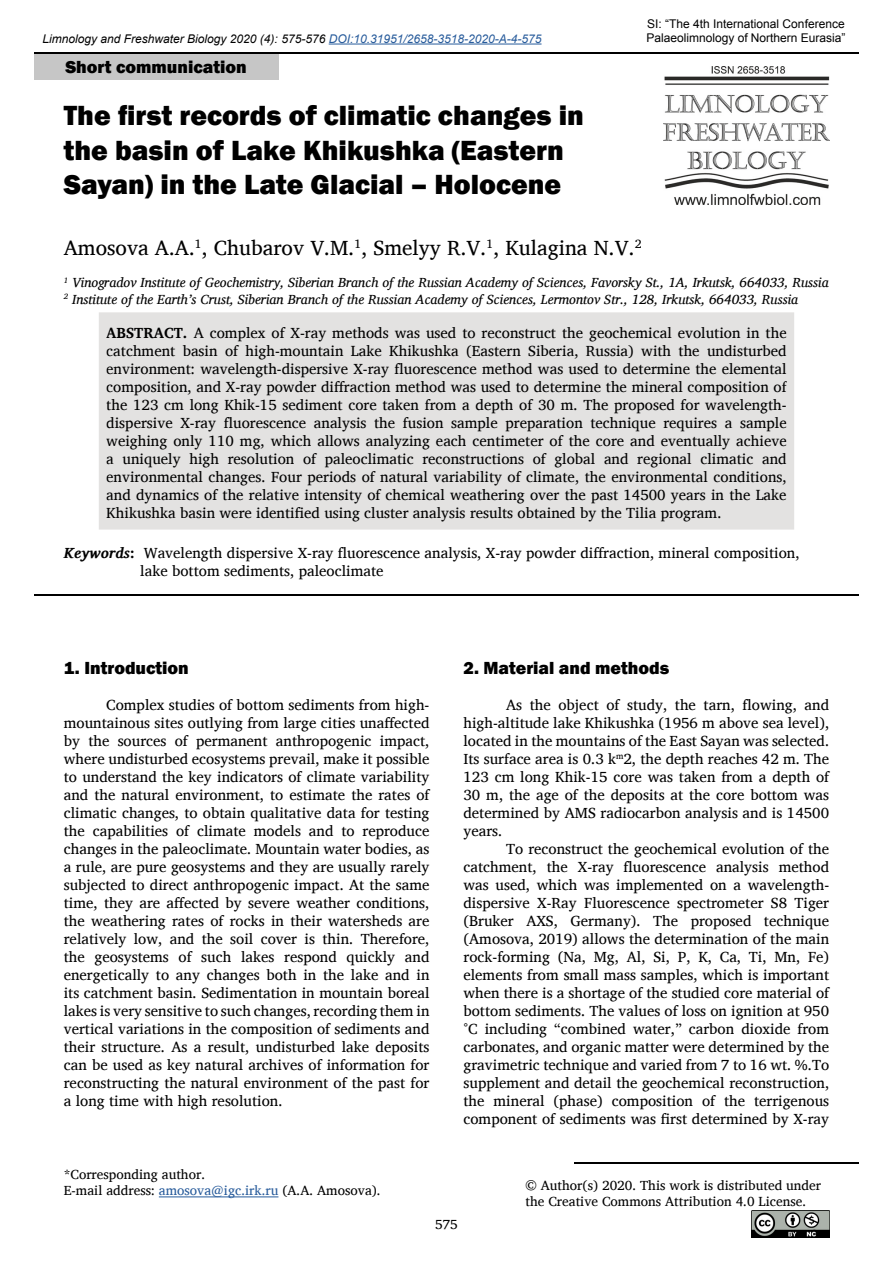
<style>
.page{position:relative;width:893px;height:1263px;background:#fff}
.page>*{position:absolute;margin:0;border:0;box-sizing:border-box;transform-origin:0 0}
.header_article{font:800 28.5px/34.2px "Franklin Gothic";color:#000}
.Autors{font:21px "Charis SIL";color:#000}
.t1{font:800 18px "Franklin Gothic";color:#000}
.Обычный{font:15px/18px "Charis SIL";color:#000;text-align:justify}
.body_regular{font:15px/18px "Charis SIL";color:#000}
.Instituts{font:italic 13.5px "Charis SIL";color:#000}
.small_regular{font:13.5px "Charis SIL";color:#000}
.t2{font:italic 12px "Arial";color:#000}
.t3{font:12px/14.4px "Arial";color:#000}
.s1{color:#275b9b}
.s2{font-weight:700}
.s3{font-weight:700;font-style:italic}
</style>
<div class="page">
<hr style="left:34px;top:52px;width:825px;height:2px;background:#000">
<hr style="left:329px;top:44px;width:213px;height:1px;background:#275b9b">
<img style="left:663px;top:67px;width:166px;height:138px">
<div style="left:34px;top:54px;width:244px;height:26px;background:#c6c6c6"></div>
<img style="left:751px;top:1210px;width:78px;height:27px">
<hr style="left:574px;top:1162px;width:285px;height:1px;background:#000">
<hr style="left:159px;top:1196px;width:119px;height:1px;background:#275b9b">
<div style="left:99px;top:312px;width:695px;height:218px;background:#e3e2e1"></div>
<hr style="left:34px;top:594px;width:825px;height:2px;background:#000">
<p class="t2" style="left:43px;top:31px;width:500px">Limnology and Freshwater Biology 2020 (4): 575-576 <span class="s1">DOI:10.31951/2658-3518-2020-A-4-575</span></p>
<p class="t1" style="left:65px;top:55px;width:183px">Short communication</p>
<p class="header_article" style="left:64px;top:99px;width:522px">The first records of climatic changes in the basin of Lake Khikushka (Eastern<br>Sayan) in the Late Glacial – Holocene</p>
<p class="t3" style="left:646px;top:17px;width:201px">SI: “The 4th International Conference<br>Palaeolimnology of Northern Eurasia”</p>
<p class="Autors" style="left:64px;top:236px;width:579px">Amosova A.A.<sup>1</sup>, Chubarov V.M.<sup>1</sup>, Smelyy R.V.<sup>1</sup>, Kulagina N.V.<sup>2</sup></p>
<p class="Instituts" style="left:64px;top:275px;width:766px"><sup>1</sup> Vinogradov Institute of Geochemistry, Siberian Branch of the Russian Academy of Sciences, Favorsky St., 1A, Irkutsk, 664033, Russia</p>
<p class="Instituts" style="left:64px;top:291px;width:736px"><sup>2</sup> Institute of the Earth’s Crust, Siberian Branch of the Russian Academy of Sciences, Lermontov Str., 128, Irkutsk, 664033, Russia</p>
<p class="Обычный" style="left:106px;top:324px;width:682px"><span class="s2">ABSTRACT.</span> A complex of X-ray methods was used to reconstruct the geochemical evolution in the catchment basin of high-mountain Lake Khikushka (Eastern Siberia, Russia) with the undisturbed environment: wavelength-dispersive X-ray fluorescence method was used to determine the elemental composition, and X-ray powder diffraction method was used to determine the mineral composition of the 123 cm long Khik-15 sediment core taken from a depth of 30 m. The proposed for wavelength&shy;dispersive X-ray fluorescence analysis the fusion sample preparation technique requires a sample weighing only 110 mg, which allows analyzing each centimeter of the core and eventually achieve a uniquely high resolution of paleoclimatic reconstructions of global and regional climatic and environmental changes. Four periods of natural variability of climate, the environmental conditions, and dynamics of the relative intensity of chemical weathering over the past 14500 years in the Lake Khikushka basin were identified using cluster analysis results obtained by the Tilia program.</p>
<p class="body_regular" style="left:140px;top:544px;width:661px;text-indent:-77px"><span class="s3">Keywords</span><span class="s2">:</span> Wavelength dispersive X-ray fluorescence analysis, X-ray powder diffraction, mineral composition, lake bottom sediments, paleoclimate</p>
<p class="t1" style="left:64px;top:656px;width:127px">1. Introduction</p>
<p class="Обычный" style="left:64px;top:696px;width:367px;text-indent:43px">Complex studies of bottom sediments from high&shy;mountainous sites outlying from large cities unaffected by the sources of permanent anthropogenic impact, where undisturbed ecosystems prevail, make it possible to understand the key indicators of climate variability and the natural environment, to estimate the rates of climatic changes, to obtain qualitative data for testing the capabilities of climate models and to reproduce changes in the paleoclimate. Mountain water bodies, as a rule, are pure geosystems and they are usually rarely subjected to direct anthropogenic impact. At the same time, they are affected by severe weather conditions, the weathering rates of rocks in their watersheds are relatively low, and the soil cover is thin. Therefore, the geosystems of such lakes respond quickly and energetically to any changes both in the lake and in its catchment basin. Sedimentation in mountain boreal lakes is very sensitive to such changes, recording them in vertical variations in the composition of sediments and their structure. As a result, undisturbed lake deposits can be used as key natural archives of information for reconstructing the natural environment of the past for a long time with high resolution.</p>
<p class="small_regular" style="left:64px;top:1166px;width:143px">*Corresponding author.</p>
<p class="small_regular" style="left:64px;top:1182px;width:318px">E-mail address: <span class="s1">amosova@igc.irk.ru</span> (A.A. Amosova).</p>
<p class="t1" style="left:463px;top:656px;width:207px">2. Material and methods</p>
<p class="Обычный" style="left:463px;top:696px;width:367px;text-indent:43px">As the object of study, the tarn, flowing, and high-altitude lake Khikushka (1956 m above sea level), located in the mountains of the East Sayan was selected.<br>Its surface area is 0.3 k<sup>m</sup>2, the depth reaches 42 m. The 123 cm long Khik-15 core was taken from a depth of 30 m, the age of the deposits at the core bottom was determined by AMS radiocarbon analysis and is 14500 years.</p>
<p class="Обычный" style="left:463px;top:840px;width:367px;text-indent:43px">To reconstruct the geochemical evolution of the catchment, the X-ray fluorescence analysis method was used, which was implemented on a wavelength&shy;dispersive X-Ray Fluorescence spectrometer S8 Tiger (Bruker AXS, Germany). The proposed technique (Amosova, 2019) allows the determination of the main rock-forming (Na, Mg, Al, Si, P, K, Ca, Ti, Mn, Fe) elements from small mass samples, which is important when there is a shortage of the studied core material of bottom sediments. The values of loss on ignition at 950 °C including “combined water,” carbon dioxide from carbonates, and organic matter were determined by the gravimetric technique and varied from 7 to 16 wt. %.To supplement and detail the geochemical reconstruction, the mineral (phase) composition of the terrigenous component of sediments was first determined by X-ray</p>
<p class="small_regular" style="left:526px;top:1177px;width:297px">© Author(s) 2020. This work is distributed under</p>
<p class="small_regular" style="left:526px;top:1193px;width:282px">the Creative Commons Attribution 4.0 License.</p>
<p class="small_regular" style="left:435px;top:1216px;width:24px">575</p>
</div>
